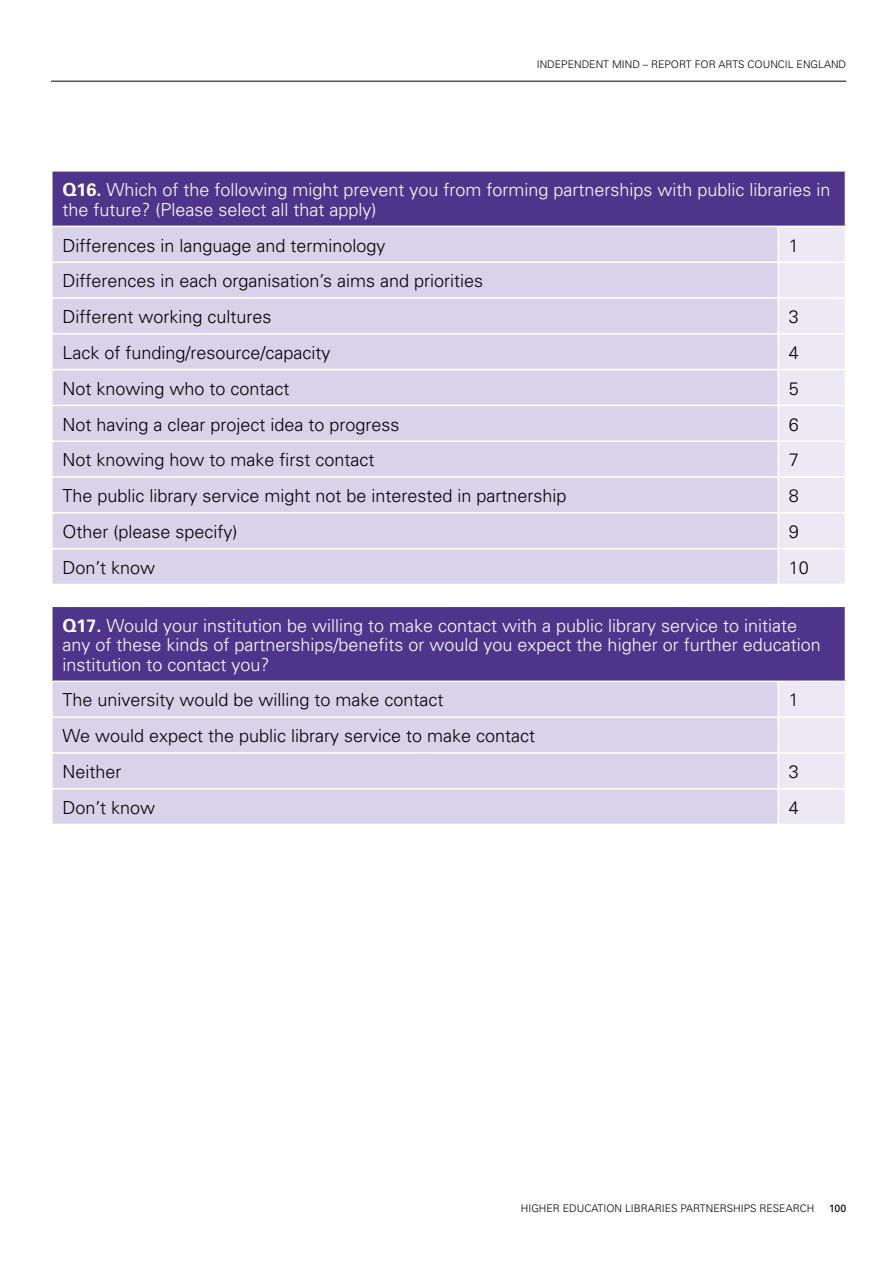
<style>
.page{position:relative;width:893px;height:1263px;background:#fff}
.page>*{position:absolute;margin:0;border:0;box-sizing:border-box;transform-origin:0 0}
.t1{font:300 18px/35.8px "Univers";color:#000}
.t2{font:300 18px/19.5px "Univers";color:#fff}
.t3{font:300 10.5px "Univers";color:#000}
.t4{font:10.5px "Univers";color:#000}
.s1{font-weight:700}
</style>
<div class="page">
<hr style="left:51px;top:81px;width:795px;height:1px;background:#000">
<div style="left:52px;top:171px;width:793px;height:55px;background:#4e358b"></div>
<div style="left:53px;top:227px;width:724px;height:357px;background:#d9d3ea"></div>
<div style="left:779px;top:227px;width:66px;height:357px;background:#ece9f5"></div>
<hr style="left:51px;top:170px;width:727px;height:2px;background:#fff">
<hr style="left:51px;top:172px;width:2px;height:54px;background:#fff">
<hr style="left:778px;top:170px;width:68px;height:2px;background:#fff">
<hr style="left:51px;top:261px;width:727px;height:2px;background:#fff">
<hr style="left:778px;top:261px;width:68px;height:2px;background:#fff">
<hr style="left:51px;top:297px;width:727px;height:2px;background:#fff">
<hr style="left:778px;top:297px;width:68px;height:2px;background:#fff">
<hr style="left:51px;top:333px;width:727px;height:1px;background:#fff">
<hr style="left:778px;top:333px;width:68px;height:1px;background:#fff">
<hr style="left:51px;top:369px;width:727px;height:1px;background:#fff">
<hr style="left:778px;top:369px;width:68px;height:1px;background:#fff">
<hr style="left:51px;top:405px;width:727px;height:1px;background:#fff">
<hr style="left:778px;top:405px;width:68px;height:1px;background:#fff">
<hr style="left:51px;top:440px;width:727px;height:2px;background:#fff">
<hr style="left:778px;top:440px;width:68px;height:2px;background:#fff">
<hr style="left:51px;top:476px;width:727px;height:2px;background:#fff">
<hr style="left:778px;top:476px;width:68px;height:2px;background:#fff">
<hr style="left:51px;top:512px;width:727px;height:2px;background:#fff">
<hr style="left:778px;top:512px;width:68px;height:2px;background:#fff">
<hr style="left:51px;top:548px;width:727px;height:1px;background:#fff">
<hr style="left:778px;top:548px;width:68px;height:1px;background:#fff">
<div style="left:52px;top:606px;width:793px;height:75px;background:#4e358b"></div>
<div style="left:53px;top:682px;width:724px;height:142px;background:#d9d3ea"></div>
<div style="left:779px;top:682px;width:66px;height:142px;background:#ece9f5"></div>
<hr style="left:51px;top:605px;width:727px;height:2px;background:#fff">
<hr style="left:51px;top:607px;width:2px;height:73px;background:#fff">
<hr style="left:778px;top:605px;width:68px;height:2px;background:#fff">
<hr style="left:51px;top:680px;width:727px;height:2px;background:#fff">
<hr style="left:778px;top:680px;width:68px;height:2px;background:#fff">
<hr style="left:51px;top:716px;width:727px;height:2px;background:#fff">
<hr style="left:778px;top:716px;width:68px;height:2px;background:#fff">
<hr style="left:51px;top:752px;width:727px;height:2px;background:#fff">
<hr style="left:778px;top:752px;width:68px;height:2px;background:#fff">
<hr style="left:51px;top:788px;width:727px;height:1px;background:#fff">
<hr style="left:778px;top:788px;width:68px;height:1px;background:#fff">
<p class="t3" style="left:537px;top:58px;width:311px">INDEPENDENT MIND – REPORT FOR ARTS COUNCIL ENGLAND</p>
<p class="t2" style="left:62px;top:180px;width:770px"><span class="s1">Q16.</span> Which of the following might prevent you from forming partnerships with public libraries in the future? (Please select all that apply)</p>
<p class="t1" style="left:62px;top:227px;width:325px">Differences in language and terminology</p>
<p class="t1" style="left:789px;top:227px;width:12px">1</p>
<p class="t1" style="left:62px;top:262px;width:422px">Differences in each organisation’s aims and priorities<br>Different working cultures</p>
<p class="t1" style="left:789px;top:298px;width:12px">3</p>
<p class="t1" style="left:62px;top:334px;width:270px">Lack of funding/resource/capacity</p>
<p class="t1" style="left:789px;top:334px;width:12px">4</p>
<p class="t1" style="left:62px;top:370px;width:229px">Not knowing who to contact</p>
<p class="t1" style="left:789px;top:370px;width:12px">5</p>
<p class="t1" style="left:62px;top:406px;width:339px">Not having a clear project idea to progress</p>
<p class="t1" style="left:789px;top:406px;width:12px">6</p>
<p class="t1" style="left:62px;top:442px;width:314px">Not knowing how to make first contact</p>
<p class="t1" style="left:789px;top:442px;width:12px">7</p>
<p class="t1" style="left:62px;top:477px;width:506px">The public library service might not be interested in partnership</p>
<p class="t1" style="left:789px;top:477px;width:12px">8</p>
<p class="t1" style="left:62px;top:513px;width:177px">Other (please specify)</p>
<p class="t1" style="left:789px;top:513px;width:12px">9</p>
<p class="t1" style="left:62px;top:549px;width:94px">Don’t know</p>
<p class="t1" style="left:789px;top:549px;width:22px">10</p>
<p class="t2" style="left:62px;top:615px;width:760px"><span class="s1">Q17.</span> Would your institution be willing to make contact with a public library service to initiate any of these kinds of partnerships/benefits or would you expect the higher or further education institution to contact you?</p>
<p class="t1" style="left:62px;top:682px;width:383px">The university would be willing to make contact</p>
<p class="t1" style="left:789px;top:682px;width:12px">1</p>
<p class="t1" style="left:62px;top:717px;width:474px">We would expect the public library service to make contact<br>Neither</p>
<p class="t1" style="left:789px;top:753px;width:12px">3</p>
<p class="t1" style="left:62px;top:789px;width:94px">Don’t know</p>
<p class="t1" style="left:789px;top:789px;width:12px">4</p>
<p class="t3" style="left:521px;top:1202px;width:295px">HIGHER EDUCATION LIBRARIES PARTNERSHIPS RESEARCH</p>
<p class="t4" style="left:829px;top:1202px;width:19px">100</p>
</div>
